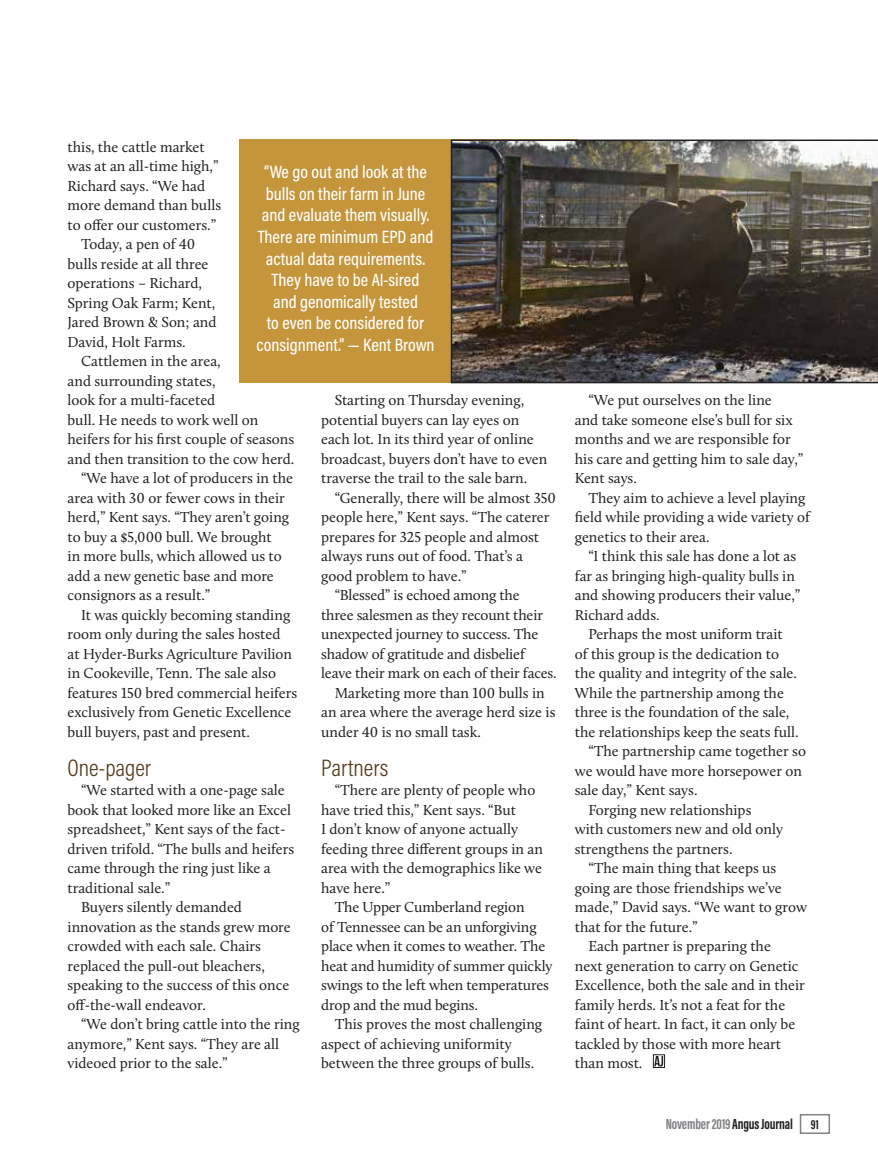
<style>
.page{position:relative;width:878px;height:1168px;background:#fff}
.page>*{position:absolute;margin:0;border:0;box-sizing:border-box;transform-origin:0 0}
.subhead-new{font:300 24px "Acumin Pro Cond";color:#563a1d}
.pull_quote_white{font:500 18px/21.6px "Acumin Pro Cond";color:#fff;text-align:center}
.Body_Text{font:15px/19.5px "Calluna";color:#231f20}
.t1{font:700 15px "Acumin Pro Extra Cond";letter-spacing:-.01em;color:#808285}
.s1{color:#231f20}
.s2{font-size:13.5px;color:#231f20}
</style>
<div class="page">
<div style="left:653px;top:1054px;width:11px;height:14px;border:1px solid #231f20"></div>
<svg style="left:654px;top:1056px;width:9px;height:10px"></svg>
<div style="left:239px;top:140px;width:338px;height:242px;background:#c4953a"></div>
<img style="left:451px;top:140px;width:427px;height:243px">
<div style="left:799px;top:1114px;width:31px;height:20px;border:2px solid #808285"></div>
<p class="Body_Text" style="left:68px;top:137px;width:155px">this, the cattle market was at an all-time high,”<br>Richard says. “We had more demand than bulls to offer our customers.”</p>
<p class="Body_Text" style="left:68px;top:234px;width:150px;text-indent:14px">Today, a pen of 40 bulls reside at all three operations – Richard,<br>Spring Oak Farm; Kent,<br>Jared Brown &amp; Son; and<br>David, Holt Farms.</p>
<p class="Body_Text" style="left:68px;top:351px;width:228px;text-indent:14px">Cattlemen in the area,<br>and surrounding states,<br>look for a multi-faceted<br>bull. He needs to work well on heifers for his first couple of seasons and then transition to the cow herd.</p>
<p class="Body_Text" style="left:68px;top:468px;width:227px;text-indent:14px">“We have a lot of producers in the area with 30 or fewer cows in their herd,” Kent says. “They aren’t going to buy a $5,000 bull. We brought<br>in more bulls, which allowed us to add a new genetic base and more consignors as a result.”</p>
<p class="Body_Text" style="left:68px;top:605px;width:231px;text-indent:14px">It was quickly becoming standing room only during the sales hosted<br>at Hyder-Burks Agriculture Pavilion in Cookeville, Tenn. The sale also features 150 bred commercial heifers exclusively from Genetic Excellence bull buyers, past and present.</p>
<p class="subhead-new" style="left:68px;top:752px;width:85px">One-pager</p>
<p class="Body_Text" style="left:68px;top:780px;width:228px;text-indent:14px">“We started with a one-page sale book that looked more like an Excel spreadsheet,” Kent says of the fact&shy;driven trifold. “The bulls and heifers came through the ring just like a traditional sale.”</p>
<p class="Body_Text" style="left:68px;top:897px;width:225px;text-indent:14px">Buyers silently demanded innovation as the stands grew more crowded with each sale. Chairs replaced the pull-out bleachers, speaking to the success of this once off-the-wall endeavor.</p>
<p class="Body_Text" style="left:68px;top:1014px;width:234px;text-indent:14px">“We don’t bring cattle into the ring anymore,” Kent says. “They are all videoed prior to the sale.”</p>
<p class="pull_quote_white" style="left:256px;top:161px;width:180px">“We go out and look at the bulls on their farm in June and evaluate them visually.<br>There are minimum EPD and actual data requirements.<br>They have to be AI-sired<br>and genomically tested<br>to even be considered for consignment.” — Kent Brown</p>
<p class="Body_Text" style="left:321px;top:390px;width:228px;text-indent:14px">Starting on Thursday evening, potential buyers can lay eyes on each lot. In its third year of online broadcast, buyers don’t have to even traverse the trail to the sale barn.</p>
<p class="Body_Text" style="left:321px;top:488px;width:236px;text-indent:14px">“Generally, there will be almost 350 people here,” Kent says. “The caterer prepares for 325 people and almost always runs out of food. That’s a good problem to have.”</p>
<p class="Body_Text" style="left:321px;top:585px;width:237px;text-indent:14px">“Blessed” is echoed among the<br>three salesmen as they recount their unexpected journey to success. The shadow of gratitude and disbelief leave their mark on each of their faces.</p>
<p class="Body_Text" style="left:321px;top:683px;width:236px;text-indent:14px">Marketing more than 100 bulls in an area where the average herd size is under 40 is no small task.</p>
<p class="subhead-new" style="left:321px;top:752px;width:69px">Partners</p>
<p class="Body_Text" style="left:321px;top:780px;width:223px;text-indent:14px">“There are plenty of people who have tried this,” Kent says. “But<br>I don’t know of anyone actually feeding three different groups in an area with the demographics like we have here.”</p>
<p class="Body_Text" style="left:321px;top:897px;width:233px;text-indent:14px">The Upper Cumberland region<br>of Tennessee can be an unforgiving place when it comes to weather. The heat and humidity of summer quickly swings to the left when temperatures drop and the mud begins.</p>
<p class="Body_Text" style="left:321px;top:1014px;width:222px;text-indent:14px">This proves the most challenging aspect of achieving uniformity between the three groups of bulls.</p>
<p class="Body_Text" style="left:574px;top:390px;width:230px;text-indent:14px">“We put ourselves on the line<br>and take someone else’s bull for six months and we are responsible for his care and getting him to sale day,”<br>Kent says.</p>
<p class="Body_Text" style="left:574px;top:488px;width:236px;text-indent:14px">They aim to achieve a level playing field while providing a wide variety of genetics to their area.</p>
<p class="Body_Text" style="left:574px;top:546px;width:227px;text-indent:14px">“I think this sale has done a lot as far as bringing high-quality bulls in and showing producers their value,”<br>Richard adds.</p>
<p class="Body_Text" style="left:574px;top:624px;width:225px;text-indent:14px">Perhaps the most uniform trait of this group is the dedication to the quality and integrity of the sale.<br>While the partnership among the three is the foundation of the sale, the relationships keep the seats full.</p>
<p class="Body_Text" style="left:574px;top:741px;width:233px;text-indent:14px">“The partnership came together so we would have more horsepower on sale day,” Kent says.</p>
<p class="Body_Text" style="left:574px;top:800px;width:210px;text-indent:14px">Forging new relationships with customers new and old only strengthens the partners.</p>
<p class="Body_Text" style="left:574px;top:858px;width:234px;text-indent:14px">“The main thing that keeps us going are those friendships we’ve made,” David says. “We want to grow that for the future.”</p>
<p class="Body_Text" style="left:574px;top:936px;width:231px;text-indent:14px">Each partner is preparing the<br>next generation to carry on Genetic<br>Excellence, both the sale and in their family herds. It’s not a feat for the faint of heart. In fact, it can only be tackled by those with more heart than most.</p>
<p class="t1" style="left:665px;top:1115px;width:155px">November 2019 <span class="s1">Angus Journal</span> <span class="s2">91</span></p>
</div>
